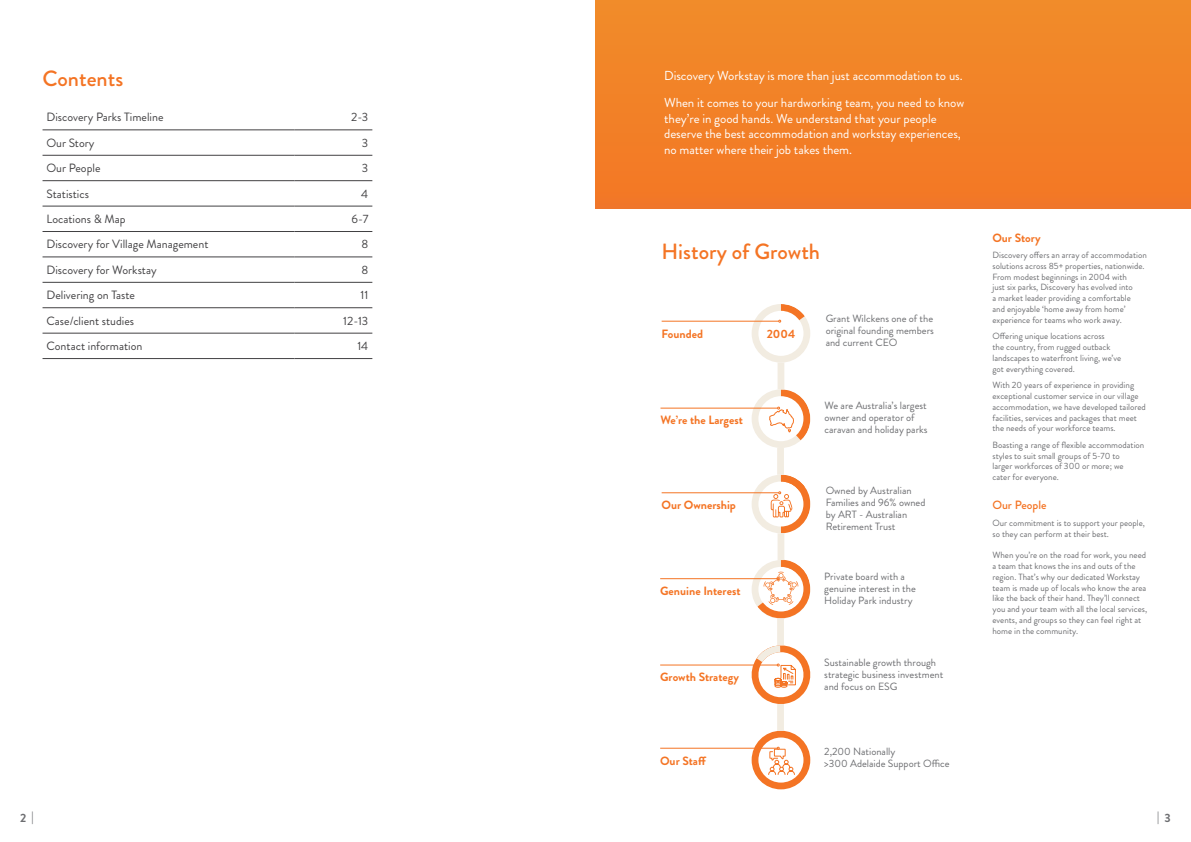
<style>
.page{position:relative;width:1191px;height:842px;background:#fff}
.page>*{position:absolute;margin:0;border:0;box-sizing:border-box;transform-origin:0 0}
.t1{font:500 22px "Brandon Grotesque";color:#f47424}
.t2{font:13px/15.6px "Brandon Grotesque";letter-spacing:-.005em;color:#fff}
.t3{font:12px "Brandon Grotesque";color:#424143}
.t4{font:700 12px "Brandon Grotesque";color:#f47424}
.t5{font:500 12px "Brandon Grotesque";color:#f47424}
.t6{font:700 12px "Brandon Grotesque";color:#6d6e71}
.t7{font:10.5px/12px "Brandon Grotesque";color:#6d6e71}
.t8{font:9px/10.8px "Brandon Grotesque";color:#6d6e71}
</style>
<div class="page">
<div style="left:751px;top:560px;width:59px;height:59px;border:7px solid #f2ece1;border-radius:50%"></div>
<div style="left:595px;top:0;width:596px;height:208px;background:#f28127"></div>
<hr style="left:43px;top:130px;width:251px;height:1px;background:#424143">
<hr style="left:294px;top:130px;width:78px;height:1px;background:#424143">
<hr style="left:43px;top:155px;width:251px;height:1px;background:#424143">
<hr style="left:294px;top:155px;width:78px;height:1px;background:#424143">
<hr style="left:43px;top:180px;width:251px;height:1px;background:#424143">
<hr style="left:294px;top:180px;width:78px;height:1px;background:#424143">
<hr style="left:43px;top:206px;width:251px;height:1px;background:#424143">
<hr style="left:294px;top:206px;width:78px;height:1px;background:#424143">
<hr style="left:43px;top:282px;width:251px;height:1px;background:#424143">
<hr style="left:294px;top:282px;width:78px;height:1px;background:#424143">
<hr style="left:43px;top:231px;width:251px;height:1px;background:#424143">
<hr style="left:294px;top:231px;width:78px;height:1px;background:#424143">
<hr style="left:43px;top:307px;width:251px;height:1px;background:#424143">
<hr style="left:294px;top:307px;width:78px;height:1px;background:#424143">
<hr style="left:43px;top:257px;width:251px;height:1px;background:#424143">
<hr style="left:294px;top:257px;width:78px;height:1px;background:#424143">
<hr style="left:43px;top:333px;width:251px;height:1px;background:#424143">
<hr style="left:294px;top:333px;width:78px;height:1px;background:#424143">
<hr style="left:43px;top:358px;width:251px;height:1px;background:#424143">
<hr style="left:294px;top:358px;width:78px;height:1px;background:#424143">
<div style="left:751px;top:304px;width:59px;height:59px;border:7px solid #f2ece1;border-radius:50%"></div>
<div style="left:751px;top:389px;width:59px;height:59px;border:7px solid #f2ece1;border-radius:50%"></div>
<div style="left:751px;top:475px;width:59px;height:58px;border:7px solid #f2ece1;border-radius:50%"></div>
<div style="left:751px;top:731px;width:59px;height:58px;border:7px solid #f47424;border-radius:50%"></div>
<hr style="left:661px;top:321px;width:117px;height:1px;background:#f47424">
<svg style="left:778px;top:304px;width:27px;height:29px"></svg>
<hr style="left:660px;top:408px;width:117px;height:1px;background:#f47424">
<hr style="left:661px;top:492px;width:117px;height:1px;background:#f47424">
<hr style="left:660px;top:578px;width:117px;height:1px;background:#f47424">
<hr style="left:660px;top:665px;width:117px;height:1px;background:#f47424">
<hr style="left:660px;top:748px;width:117px;height:1px;background:#f47424">
<svg style="left:768px;top:747px;width:27px;height:28px"></svg>
<div style="left:777px;top:363px;width:7px;height:26px;background:#f2ece1"></div>
<div style="left:777px;top:448px;width:7px;height:27px;background:#f2ece1"></div>
<div style="left:777px;top:533px;width:7px;height:27px;background:#f2ece1"></div>
<div style="left:777px;top:618px;width:7px;height:27px;background:#f2ece1"></div>
<div style="left:777px;top:704px;width:7px;height:27px;background:#f2ece1"></div>
<svg style="left:768px;top:389px;width:43px;height:51px"></svg>
<svg style="left:770px;top:475px;width:41px;height:61px"></svg>
<svg style="left:757px;top:559px;width:54px;height:60px"></svg>
<svg style="left:742px;top:645px;width:69px;height:59px"></svg>
<h1 class="t1" style="left:43px;top:63px;width:82px">Contents</h1>
<h3 class="t3" style="left:47px;top:109px;width:118px">Discovery Parks Timeline</h3>
<h3 class="t3" style="left:351px;top:109px;width:19px">2-3</h3>
<h3 class="t3" style="left:47px;top:134px;width:49px">Our Story</h3>
<h3 class="t3" style="left:362px;top:134px;width:8px">3</h3>
<h3 class="t3" style="left:47px;top:160px;width:55px">Our People</h3>
<h3 class="t3" style="left:362px;top:160px;width:8px">3</h3>
<h3 class="t3" style="left:47px;top:185px;width:44px">Statistics</h3>
<h3 class="t3" style="left:361px;top:185px;width:9px">4</h3>
<h3 class="t3" style="left:47px;top:211px;width:81px">Locations &amp; Map</h3>
<h3 class="t3" style="left:351px;top:211px;width:18px">6-7</h3>
<h3 class="t3" style="left:47px;top:236px;width:163px">Discovery for Village Management</h3>
<h3 class="t3" style="left:361px;top:236px;width:8px">8</h3>
<h3 class="t3" style="left:47px;top:261px;width:112px">Discovery for Workstay</h3>
<h3 class="t3" style="left:361px;top:261px;width:8px">8</h3>
<h3 class="t3" style="left:47px;top:287px;width:90px">Delivering on Taste</h3>
<h3 class="t3" style="left:360px;top:287px;width:9px">11</h3>
<h3 class="t3" style="left:47px;top:312px;width:89px">Case/client studies</h3>
<h3 class="t3" style="left:343px;top:312px;width:27px">12-13</h3>
<h3 class="t3" style="left:47px;top:338px;width:97px">Contact information</h3>
<h3 class="t3" style="left:357px;top:338px;width:12px">14</h3>
<h2 class="t2" style="left:664px;top:62px;width:302px;line-height:26.9px">Discovery Workstay is more than just accommodation to us.<br>When it comes to your hardworking team, you need to know</h2>
<h2 class="t2" style="left:664px;top:110px;width:298px">they’re in good hands. We understand that your people deserve the best accommodation and workstay experiences, no matter where their job takes them.</h2>
<h1 class="t1" style="left:661px;top:236px;width:160px">History of Growth</h1>
<h3 class="t4" style="left:661px;top:325px;width:43px">Founded</h3>
<h3 class="t4" style="left:766px;top:325px;width:30px">2004</h3>
<h3 class="t4" style="left:660px;top:412px;width:84px">We’re the Largest</h3>
<h3 class="t4" style="left:661px;top:497px;width:76px">Our Ownership</h3>
<h3 class="t4" style="left:660px;top:582px;width:82px">Genuine Interest</h3>
<h3 class="t4" style="left:660px;top:669px;width:80px">Growth Strategy</h3>
<h3 class="t4" style="left:660px;top:752px;width:48px">Our Staff</h3>
<p class="t7" style="left:825px;top:313px;width:110px;text-align:justify">Grant Wilckens one of the original founding members and current CEO</p>
<p class="t7" style="left:824px;top:400px;width:105px">We are Australia’s largest owner and operator of caravan and holiday parks</p>
<p class="t7" style="left:825px;top:485px;width:101px">Owned by Australian<br>Families and 96% owned by ART - Australian<br>Retirement Trust</p>
<p class="t7" style="left:824px;top:570px;width:93px">Private board with a genuine interest in the<br>Holiday Park industry</p>
<p class="t7" style="left:824px;top:657px;width:120px">Sustainable growth through strategic business investment and focus on ESG</p>
<p class="t7" style="left:824px;top:746px;width:127px">2,200 Nationally<br>&gt;300 Adelaide Support Office</p>
<h3 class="t4" style="left:992px;top:229px;width:50px">Our Story</h3>
<p class="t8" style="left:992px;top:250px;width:156px">Discovery offers an array of accommodation solutions across 85+ properties, nationwide.<br>From modest beginnings in 2004 with<br>just six parks, Discovery has evolved into<br>a market leader providing a comfortable<br>and enjoyable ‘home away from home’ experience for teams who work away.</p>
<p class="t8" style="left:992px;top:331px;width:130px">Offering unique locations across<br>the country, from rugged outback landscapes to waterfront living, we’ve got everything covered.</p>
<p class="t8" style="left:992px;top:380px;width:155px">With 20 years of experience in providing exceptional customer service in our village accommodation, we have developed tailored facilities, services and packages that meet the needs of your workforce teams.</p>
<p class="t8" style="left:992px;top:439px;width:153px">Boasting a range of flexible accommodation styles to suit small groups of 5-70 to<br>larger workforces of 300 or more; we<br>cater for everyone.</p>
<h3 class="t5" style="left:992px;top:497px;width:55px">Our People</h3>
<p class="t8" style="left:992px;top:517px;width:154px">Our commitment is to support your people, so they can perform at their best.</p>
<p class="t8" style="left:992px;top:550px;width:156px">When you’re on the road for work, you need a team that knows the ins and outs of the region. That’s why our dedicated Workstay team is made up of locals who know the area like the back of their hand. They’ll connect you and your team with all the local services, events, and groups so they can feel right at home in the community.</p>
<h3 class="t6" style="left:20px;top:809px;width:15px">2 |</h3>
<h3 class="t6" style="left:1157px;top:809px;width:15px">| 3</h3>
</div>
